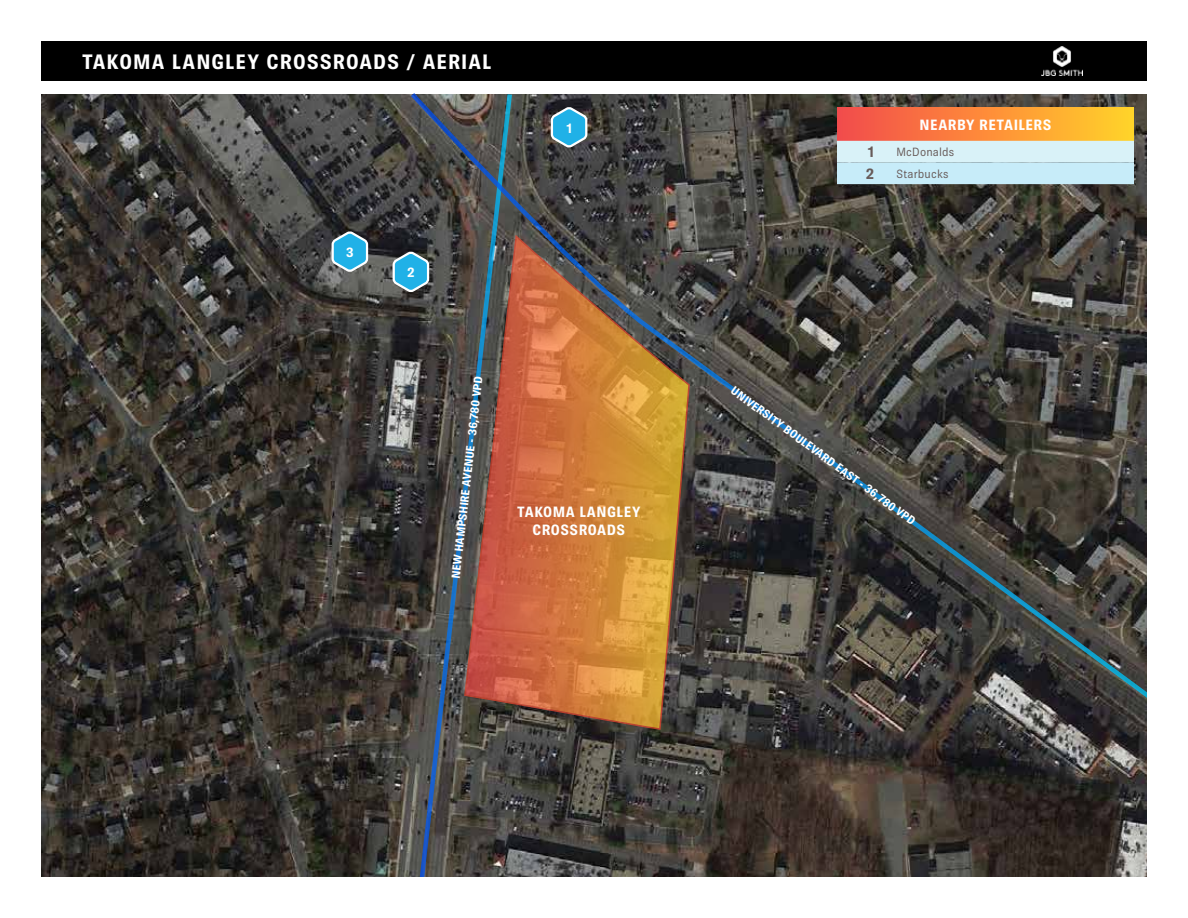
<style>
.page{position:relative;width:1188px;height:918px;background:#fff}
.page>*{position:absolute;margin:0;border:0;box-sizing:border-box;transform-origin:0 0}
.t1{font:700 21px "Brown Pro";letter-spacing:.045em;color:#fff}
.t2{font:700 15px/18px "Brown Pro";letter-spacing:.03em;color:#fff;text-align:center}
.t3{font:700 15px "Brown Pro";color:#675a58}
.t4{font:700 13.5px "Brown Pro";color:#fff}
.t5{font:700 12px "Brown Pro";color:#fff}
.t6{font:12px "Brown Pro";letter-spacing:.015em;color:#675a58}
</style>
<div class="page">
<img style="left:41px;top:94px;width:1106px;height:783px">
<svg style="left:416px;top:706px;width:97px;height:171px;background:#4c4d4e"></svg>
<svg style="left:409px;top:93px;width:738px;height:613px;background:#454441"></svg>
<div style="left:0;top:40px;width:1188px;height:41px;background:#000"></div>
<img style="left:1041px;top:47px;width:42px;height:29px">
<div style="left:1148px;top:0;width:40px;height:918px;background:#fff"></div>
<div style="left:0;top:0;width:40px;height:918px;background:#fff"></div>
<svg style="left:330px;top:229px;width:39px;height:45px;background:#4f98b3"></svg>
<svg style="left:550px;top:105px;width:39px;height:45px;background:#4991ad"></svg>
<svg style="left:391px;top:250px;width:39px;height:44px;background:#4b96b1"></svg>
<svg style="left:463px;top:233px;width:228px;height:498px;background:#a66d42"></svg>
<div style="left:837px;top:107px;width:297px;height:34px;background:linear-gradient(to right,#f4494b,#ffd328)"></div>
<svg style="left:837px;top:141px;width:297px;height:43px;background:#cfeef7"></svg>
<h1 class="t1" style="left:82px;top:50px;width:411px">TAKOMA LANGLEY CROSSROADS / AERIAL</h1>
<p class="t4" style="left:566px;top:121px;width:7px">1</p>
<p class="t4" style="left:346px;top:245px;width:9px">3</p>
<p class="t4" style="left:407px;top:265px;width:9px">2</p>
<p class="t5" style="left:450px;top:578px;width:206px;rotate:-84deg">NEW HAMPSHIRE AVENUE - 36,780 VPD</p>
<p class="t2" style="left:517px;top:502px;width:125px">TAKOMA LANGLEY<br>CROSSROADS</p>
<p class="t2" style="left:920px;top:116px;width:133px">NEARBY RETAILERS</p>
<p class="t3" style="left:868px;top:144px;width:8px">1</p>
<p class="t6" style="left:896px;top:146px;width:59px">McDonalds</p>
<p class="t3" style="left:866px;top:166px;width:10px">2</p>
<p class="t6" style="left:896px;top:167px;width:54px">Starbucks</p>
<p class="t5" style="left:736px;top:384px;width:227px;rotate:36deg">UNIVERSITY BOULEVARD EAST - 36,780 VPD</p>
</div>
